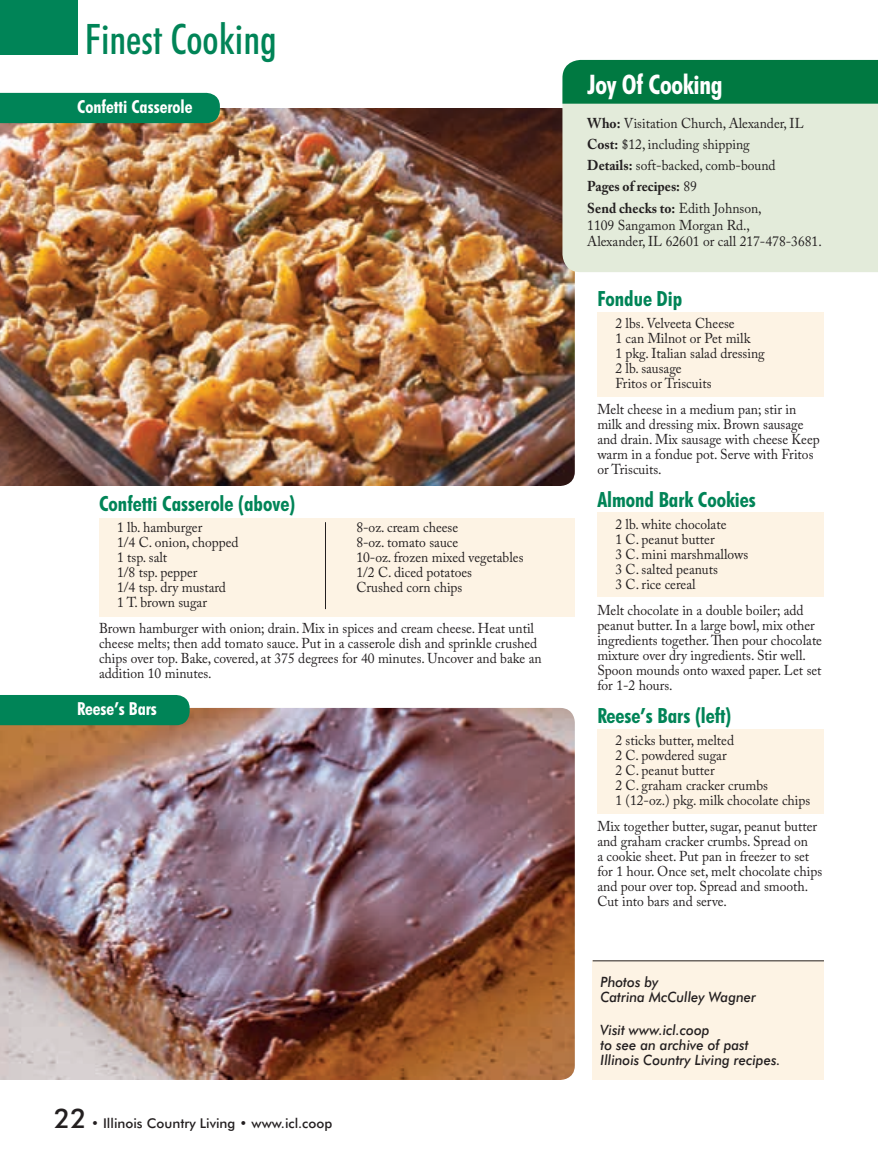
<style>
.page{position:relative;width:878px;height:1161px;background:#fff}
.page>*{position:absolute;margin:0;border:0;box-sizing:border-box;transform-origin:0 0}
.t1{font:500 condensed 42.15px "Futura BT";color:#008457}
.t2{font:700 condensed 27px "Futura BT";letter-spacing:-.01em;color:#fff}
.t3{font:700 condensed 21px "Futura BT";color:#008457}
.t4{font:700 condensed 18px "Futura BT";color:#fff}
.t5{font:14.25px/15px "Adobe Caslon Pro";color:#231f20;scale:.95 1}
.t6{font:italic 500 14.25px/15px "Futura BT";color:#231f20;scale:.95 1}
.t7{font:500 13.5px "Futura BT";color:#231f20}
.s1{font-size:27px}
.s2{font-weight:700}
</style>
<div class="page">
<div style="left:592px;top:961px;width:232px;height:119px;background:#fdf3e4"></div>
<div style="left:597px;top:729px;width:227px;height:85px;background:#fdf3e4"></div>
<div style="left:597px;top:512px;width:227px;height:85px;background:#fdf3e4"></div>
<div style="left:597px;top:313px;width:227px;height:84px;background:#fdf3e4"></div>
<div style="left:99px;top:518px;width:475px;height:98px;background:#fdf3e4"></div>
<img style="left:0;top:108px;width:574px;height:378px">
<div style="left:562px;top:104px;width:316px;height:168px;background:#e3ebda"></div>
<div style="left:562px;top:60px;width:316px;height:44px;background:#007941"></div>
<div style="left:0;top:93px;width:220px;height:30px;background:#008457"></div>
<div style="left:0;top:0;width:78px;height:55px;background:#008457"></div>
<img style="left:0;top:708px;width:574px;height:372px">
<div style="left:0;top:695px;width:190px;height:30px;background:#008457"></div>
<hr style="left:325px;top:522px;width:1px;height:87px;background:#231f20">
<hr style="left:592px;top:961px;width:232px;height:1px;background:#231f20">
<p class="t1" style="left:85px;top:21px;width:193px">Finest Cooking</p>
<p class="t4" style="left:77px;top:99px;width:117px">Confetti Casserole</p>
<p class="t3" style="left:99px;top:495px;width:197px">Confetti Casserole (above)</p>
<p class="t5" style="left:117px;top:521px;width:129px">1 lb. hamburger<br>1/4 C. onion, chopped<br>1 tsp. salt<br>1/8 tsp. pepper<br>1/4 tsp. dry mustard<br>1 T. brown sugar</p>
<p class="t5" style="left:356px;top:522px;width:177px">8-oz. cream cheese<br>8-oz. tomato sauce<br>10-oz. frozen mixed vegetables<br>1/2 C. diced potatoes<br>Crushed corn chips</p>
<p class="t5" style="left:99px;top:622px;width:467px">Brown hamburger with onion; drain. Mix in spices and cream cheese. Heat until cheese melts; then add tomato sauce. Put in a casserole dish and sprinkle crushed chips over top. Bake, covered, at 375 degrees for 40 minutes. Uncover and bake an addition 10 minutes.</p>
<p class="t4" style="left:77px;top:701px;width:81px">Reese’s Bars</p>
<p class="t7" style="left:54px;top:1117px;width:279px"><span class="s1">22</span> • Illinois Country Living • www.icl.coop</p>
<p class="t2" style="left:587px;top:73px;width:137px">Joy Of Cooking</p>
<p class="t5" style="left:587px;top:114px;width:229px;line-height:21px"><span class="s2">Who:</span> Visitation Church, Alexander, IL<br><span class="s2">Cost:</span> $12, including shipping<br><span class="s2">Details:</span> soft-backed, comb-bound<br><span class="s2">Pages of recipes:</span> 89</p>
<p class="t5" style="left:587px;top:202px;width:248px;line-height:16.5px"><span class="s2">Send checks to:</span> Edith Johnson,<br>1109 Sangamon Morgan Rd.,<br>Alexander, IL 62601 or call 217-478-3681.</p>
<p class="t3" style="left:597px;top:289px;width:87px">Fondue Dip</p>
<p class="t5" style="left:615px;top:318px;width:159px">2 lbs. Velveeta Cheese<br>1 can Milnot or Pet milk<br>1 pkg. Italian salad dressing<br>2 lb. sausage<br>Fritos or Triscuits</p>
<p class="t5" style="left:597px;top:403px;width:236px">Melt cheese in a medium pan; stir in milk and dressing mix. Brown sausage and drain. Mix sausage with cheese Keep warm in a fondue pot. Serve with Fritos or Triscuits.</p>
<p class="t3" style="left:597px;top:490px;width:160px">Almond Bark Cookies</p>
<p class="t5" style="left:615px;top:519px;width:141px">2 lb. white chocolate<br>1 C. peanut butter<br>3 C. mini marshmallows<br>3 C. salted peanuts<br>3 C. rice cereal</p>
<p class="t5" style="left:597px;top:604px;width:238px">Melt chocolate in a double boiler; add peanut butter. In a large bowl, mix other ingredients together. Then pour chocolate mixture over dry ingredients. Stir well.<br>Spoon mounds onto waxed paper. Let set for 1-2 hours.</p>
<p class="t3" style="left:597px;top:706px;width:136px">Reese’s Bars (left)</p>
<p class="t5" style="left:615px;top:735px;width:207px">2 sticks butter, melted<br>2 C. powdered sugar<br>2 C. peanut butter<br>2 C. graham cracker crumbs<br>1 (12-oz.) pkg. milk chocolate chips</p>
<p class="t5" style="left:597px;top:820px;width:238px">Mix together butter, sugar, peanut butter and graham cracker crumbs. Spread on<br>a cookie sheet. Put pan in freezer to set for 1 hour. Once set, melt chocolate chips and pour over top. Spread and smooth.<br>Cut into bars and serve.</p>
<p class="t6" style="left:600px;top:975px;width:165px">Photos by<br>Catrina McCulley Wagner</p>
<p class="t6" style="left:600px;top:1024px;width:191px">Visit www.icl.coop<br>to see an archive of past<br>Illinois Country Living recipes.</p>
</div>
